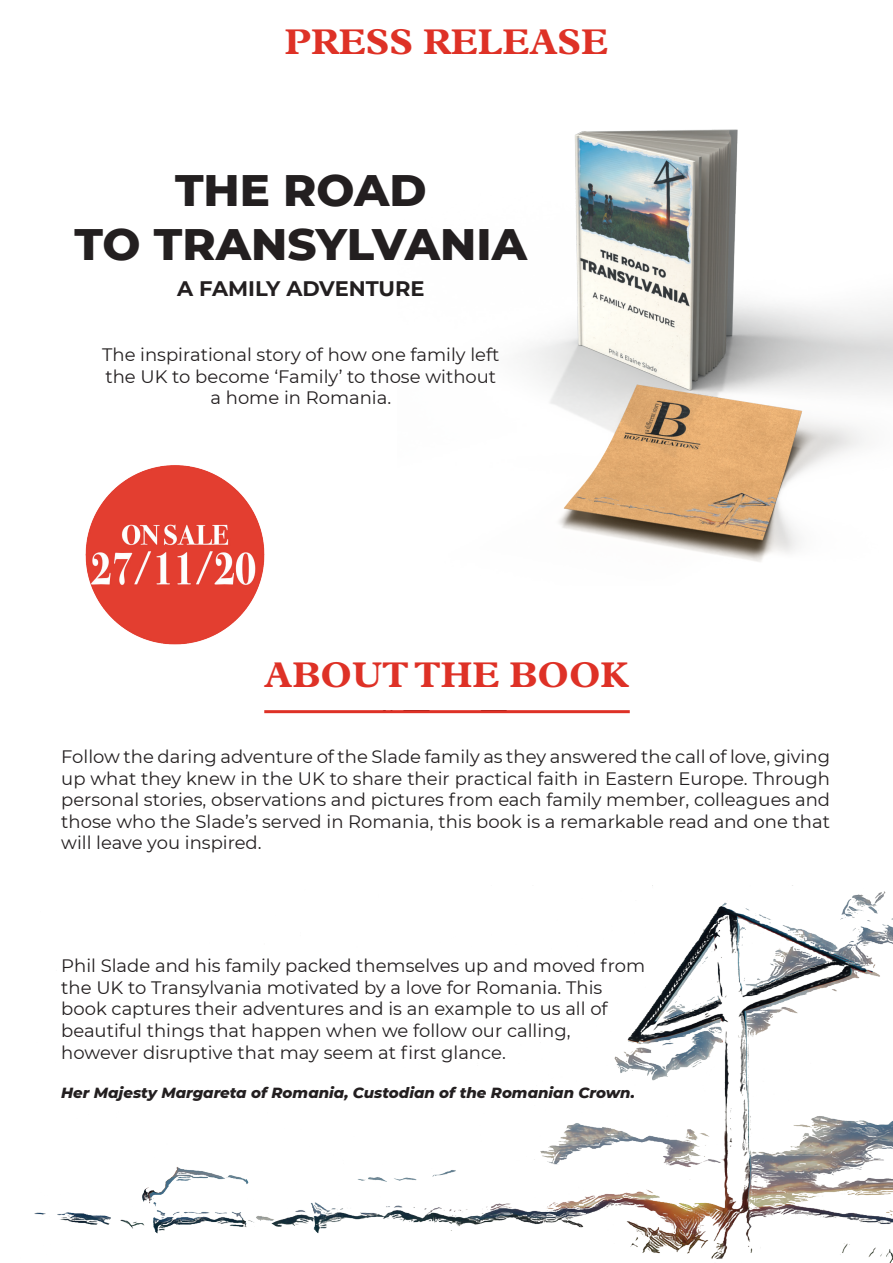
<style>
.page{position:relative;width:893px;height:1263px;background:#fff}
.page>*{position:absolute;margin:0;border:0;box-sizing:border-box;transform-origin:0 0}
.t1{font:800 45px/54px "Montserrat";color:#231f20;text-align:center}
.t2{font:700 36px "Plantin Infant MT Std";color:#de3126}
.t3{font:700 21px "Montserrat";color:#231f20}
.t4{font:18px/21.6px "Montserrat";color:#231f20;text-align:center}
.t5{font:italic 800 15px "Montserrat";color:#231f20}
</style>
<div class="page">
<img style="left:85px;top:465px;width:180px;height:180px">
<img style="left:525px;top:129px;width:368px;height:433px">
<div style="left:264px;top:710px;width:366px;height:3px;border:2px solid #de3126"></div>
<img style="left:34px;top:885px;width:859px;height:378px">
<h2 class="t2" style="left:285px;top:20px;width:325px">PRESS RELEASE</h2>
<h1 class="t1" style="left:75px;top:161px;width:454px">THE ROAD<br>TO TRANSYLVANIA</h1>
<p class="t3" style="left:177px;top:274px;width:249px">A FAMILY ADVENTURE</p>
<p class="t4" style="left:102px;top:343px;width:399px">The inspirational story of how one family left the UK to become ‘Family’ to those without a home in Romania.</p>
<h2 class="t2" style="left:264px;top:653px;width:366px">ABOUT THE BOOK</h2>
<p class="t4" style="left:61px;top:745px;width:770px;text-align:justify">Follow the daring adventure of the Slade family as they answered the call of love, giving up what they knew in the UK to share their practical faith in Eastern Europe. Through personal stories, observations and pictures from each family member, colleagues and those who the Slade’s served in Romania, this book is a remarkable read and one that will leave you inspired.</p>
<p class="t4" style="left:61px;top:954px;width:586px;text-align:left">Phil Slade and his family packed themselves up and moved from the UK to Transylvania motivated by a love for Romania. This book captures their adventures and is an example to us all of beautiful things that happen when we follow our calling, however disruptive that may seem at first glance.</p>
<p class="t5" style="left:61px;top:1082px;width:575px">Her Majesty Margareta of Romania, Custodian of the Romanian Crown.</p>
</div>
